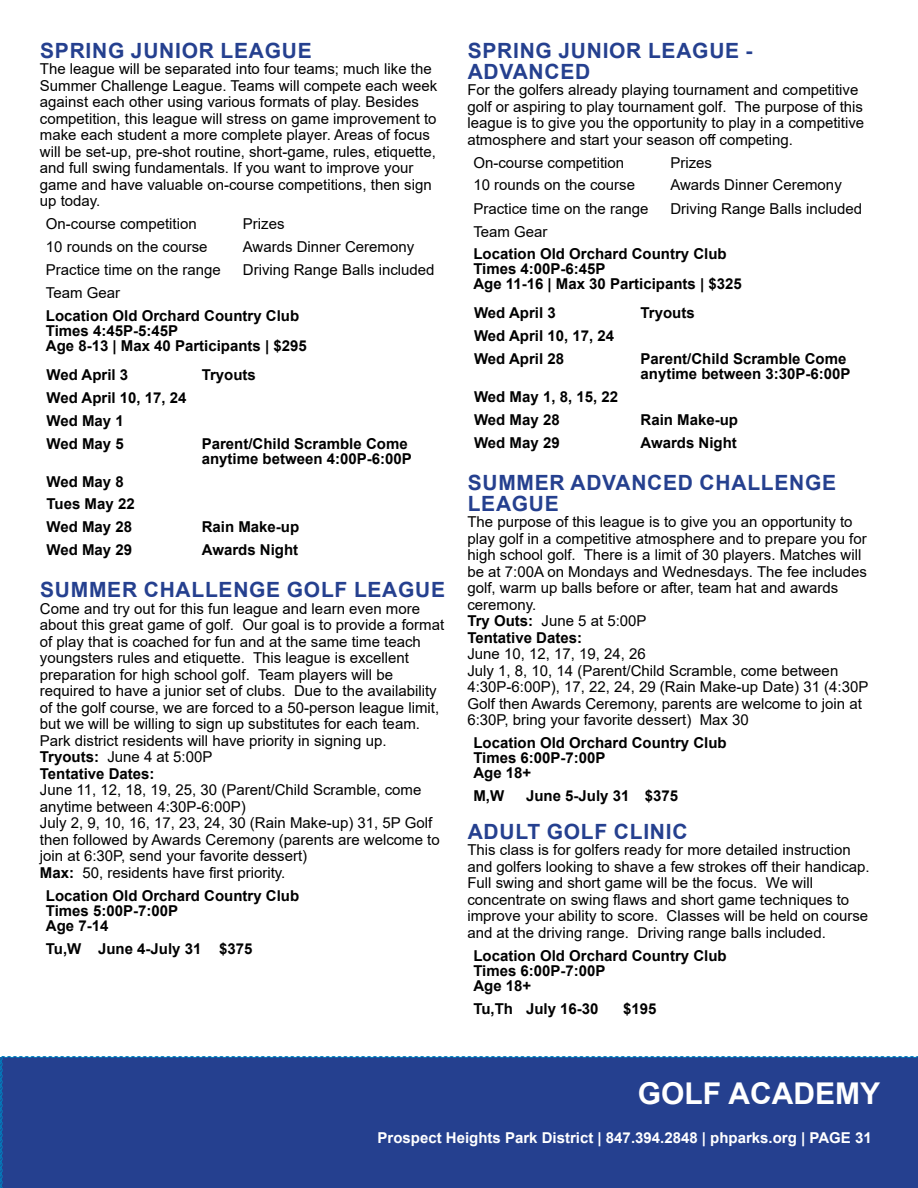
<style>
.page{position:relative;width:918px;height:1188px;background:#fff}
.page>*{position:absolute;margin:0;border:0;box-sizing:border-box;transform-origin:0 0}
.t1{font:700 30px "Arial";color:#fff}
.t2{font:700 21px/21px "Arial";letter-spacing:.035em;color:#25408f}
.t3{font:15px/16.5px "Arial";color:#000}
.t4{font:700 15px/15px "Arial";color:#000}
.t5{font:700 15px "Arial";color:#fff}
.s1{font-weight:700}
</style>
<div class="page">
<div style="left:0;top:1056px;width:918px;height:132px;background:#25408f"></div>
<h2 class="t2" style="left:40px;top:40px;width:273px">SPRING JUNIOR LEAGUE</h2>
<p class="t3" style="left:40px;top:60px;width:399px">The league will be separated into four teams; much like the Summer Challenge League. Teams will compete each week against each other using various formats of play. Besides competition, this league will stress on game improvement to make each student a more complete player. Areas of focus will be set-up, pre-shot routine, short-game, rules, etiquette, and full swing fundamentals. If you want to improve your game and have valuable on-course competitions, then sign up today.</p>
<p class="t3" style="left:46px;top:215px;width:152px">On-course competition</p>
<p class="t3" style="left:243px;top:215px;width:43px">Prizes</p>
<p class="t3" style="left:46px;top:238px;width:163px">10 rounds on the course</p>
<p class="t3" style="left:243px;top:238px;width:173px">Awards Dinner Ceremony</p>
<p class="t3" style="left:46px;top:261px;width:177px">Practice time on the range</p>
<p class="t3" style="left:243px;top:261px;width:193px">Driving Range Balls included</p>
<p class="t3" style="left:46px;top:284px;width:76px">Team Gear</p>
<p class="t4" style="left:46px;top:308px;width:263px">Location Old Orchard Country Club<br>Times 4:45P-5:45P<br>Age 8-13 | Max 40 Participants | $295</p>
<p class="t4" style="left:47px;top:367px;width:83px">Wed April 3</p>
<p class="t4" style="left:202px;top:367px;width:56px">Tryouts</p>
<p class="t4" style="left:47px;top:386px;width:142px;line-height:23px">Wed April 10, 17, 24<br>Wed May 1<br>Wed May 5</p>
<p class="t4" style="left:202px;top:436px;width:212px">Parent/Child Scramble Come anytime between 4:00P-6:00P</p>
<p class="t4" style="left:47px;top:470px;width:90px;line-height:23px">Wed May 8<br>Tues May 22<br>Wed May 28</p>
<p class="t4" style="left:202px;top:520px;width:99px">Rain Make-up</p>
<p class="t4" style="left:47px;top:543px;width:87px">Wed May 29</p>
<p class="t4" style="left:202px;top:543px;width:98px">Awards Night</p>
<h2 class="t2" style="left:40px;top:580px;width:406px">SUMMER CHALLENGE GOLF LEAGUE</h2>
<p class="t3" style="left:40px;top:600px;width:406px">Come and try out for this fun league and learn even more about this great game of golf. Our goal is to provide a format of play that is coached for fun and at the same time teach youngsters rules and etiquette. This league is excellent preparation for high school golf. Team players will be required to have a junior set of clubs. Due to the availability of the golf course, we are forced to a 50-person league limit, but we will be willing to sign up substitutes for each team.<br>Park district residents will have priority in signing up.<br><span class="s1">Tryouts:</span> June 4 at 5:00P<br><span class="s1">Tentative Dates:</span></p>
<p class="t3" style="left:40px;top:782px;width:401px">June 11, 12, 18, 19, 25, 30 (Parent/Child Scramble, come anytime between 4:30P-6:00P)<br>July 2, 9, 10, 16, 17, 23, 24, 30 (Rain Make-up) 31, 5P Golf then followed by Awards Ceremony (parents are welcome to join at 6:30P, send your favorite dessert)<br><span class="s1">Max:</span> 50, residents have first priority.</p>
<p class="t4" style="left:46px;top:888px;width:255px">Location Old Orchard Country Club<br>Times 5:00P-7:00P<br>Age 7-14</p>
<p class="t4" style="left:46px;top:941px;width:208px">Tu,W June 4-July 31 $375</p>
<h2 class="t2" style="left:468px;top:40px;width:286px">SPRING JUNIOR LEAGUE -<br>ADVANCED</h2>
<p class="t3" style="left:467px;top:81px;width:398px">For the golfers already playing tournament and competitive golf or aspiring to play tournament golf. The purpose of this league is to give you the opportunity to play in a competitive atmosphere and start your season off competing.</p>
<p class="t3" style="left:473px;top:154px;width:152px">On-course competition</p>
<p class="t3" style="left:670px;top:154px;width:43px">Prizes</p>
<p class="t3" style="left:473px;top:177px;width:163px">10 rounds on the course</p>
<p class="t3" style="left:670px;top:177px;width:173px">Awards Dinner Ceremony</p>
<p class="t3" style="left:473px;top:200px;width:177px">Practice time on the range</p>
<p class="t3" style="left:670px;top:200px;width:193px">Driving Range Balls included</p>
<p class="t3" style="left:473px;top:223px;width:76px">Team Gear</p>
<p class="t4" style="left:473px;top:247px;width:270px">Location Old Orchard Country Club<br>Times 4:00P-6:45P<br>Age 11-16 | Max 30 Participants | $325</p>
<p class="t4" style="left:474px;top:306px;width:83px">Wed April 3</p>
<p class="t4" style="left:641px;top:306px;width:56px">Tryouts</p>
<p class="t4" style="left:474px;top:325px;width:142px;line-height:23px">Wed April 10, 17, 24<br>Wed April 28</p>
<p class="t4" style="left:641px;top:352px;width:212px">Parent/Child Scramble Come anytime between 3:30P-6:00P</p>
<p class="t4" style="left:474px;top:386px;width:145px;line-height:23px">Wed May 1, 8, 15, 22<br>Wed May 28</p>
<p class="t4" style="left:641px;top:412px;width:99px">Rain Make-up</p>
<p class="t4" style="left:474px;top:435px;width:87px">Wed May 29</p>
<p class="t4" style="left:641px;top:435px;width:98px">Awards Night</p>
<h2 class="t2" style="left:468px;top:472px;width:370px">SUMMER ADVANCED CHALLENGE<br>LEAGUE</h2>
<p class="t3" style="left:467px;top:514px;width:401px">The purpose of this league is to give you an opportunity to play golf in a competitive atmosphere and to prepare you for high school golf. There is a limit of 30 players. Matches will be at 7:00A on Mondays and Wednesdays. The fee includes golf, warm up balls before or after, team hat and awards ceremony.<br><span class="s1">Try Outs:</span> June 5 at 5:00P<br><span class="s1">Tentative Dates:</span></p>
<p class="t3" style="left:467px;top:646px;width:403px">June 10, 12, 17, 19, 24, 26<br>July 1, 8, 10, 14 (Parent/Child Scramble, come between 4:30P-6:00P), 17, 22, 24, 29 (Rain Make-up Date) 31 (4:30P Golf then Awards Ceremony, parents are welcome to join at 6:30P, bring your favorite dessert) Max 30</p>
<p class="t4" style="left:473px;top:736px;width:255px">Location Old Orchard Country Club<br>Times 6:00P-7:00P<br>Age 18+</p>
<p class="t4" style="left:473px;top:789px;width:32px">M,W</p>
<p class="t4" style="left:526px;top:789px;width:154px">June 5-July 31 $375</p>
<h2 class="t2" style="left:468px;top:821px;width:221px">ADULT GOLF CLINIC</h2>
<p class="t3" style="left:467px;top:842px;width:404px">This class is for golfers ready for more detailed instruction and golfers looking to shave a few strokes off their handicap.<br>Full swing and short game will be the focus. We will concentrate on swing flaws and short game techniques to improve your ability to score. Classes will be held on course and at the driving range. Driving range balls included.</p>
<p class="t4" style="left:473px;top:948px;width:255px">Location Old Orchard Country Club<br>Times 6:00P-7:00P<br>Age 18+</p>
<p class="t4" style="left:473px;top:1001px;width:127px">Tu,Th July 16-30</p>
<p class="t4" style="left:623px;top:1001px;width:35px">$195</p>
<h1 class="t1" style="left:638px;top:1073px;width:244px">GOLF ACADEMY</h1>
<p class="t5" style="left:378px;top:1128px;width:496px">Prospect Heights Park District | 847.394.2848 | phparks.org | PAGE 31</p>
</div>
